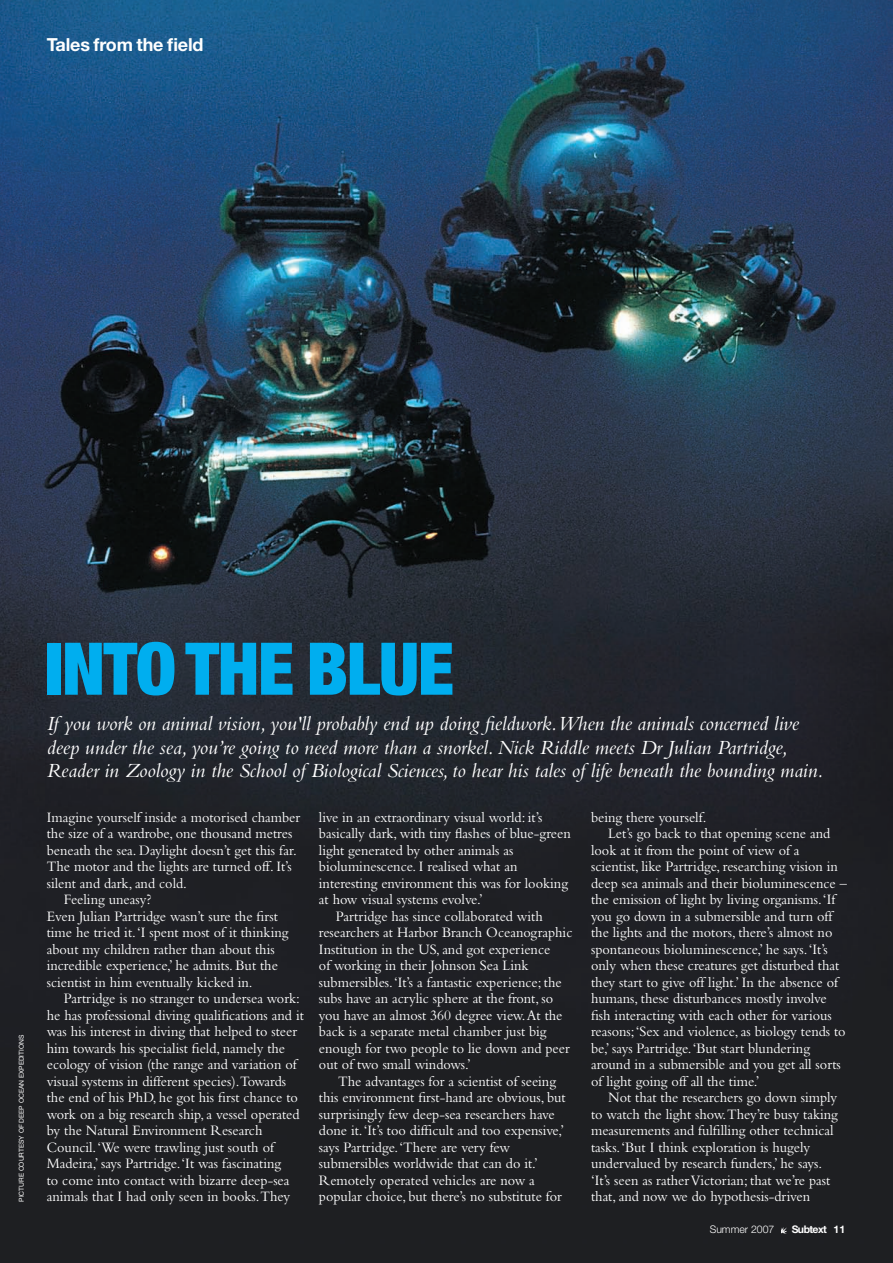
<style>
.page{position:relative;width:893px;height:1263px;background:#fff}
.page>*{position:absolute;margin:0;border:0;box-sizing:border-box;transform-origin:0 0}
.t1{font:900 condensed 72.75px "Helvetica Neue";letter-spacing:-.02em;color:#00aeef}
.t2{font:italic 21px/23.2px "Bembo";letter-spacing:-.005em;color:#fff}
.t3{font:700 18px "Helvetica Neue";letter-spacing:-.01em;color:#fff}
.t4{font:15px "Bembo";color:#fff;scale:.95 1}
.t5{font:300 10.5px "Helvetica Neue";color:#fff}
.t6{font:700 10.5px "Helvetica Neue";letter-spacing:-.05em;color:#fff}
.t7{font:6.75px "Helvetica Neue";color:#fff}
</style>
<div class="page">
<img style="left:0;top:0;width:893px;height:1263px">
<svg style="left:781px;top:1227px;width:6px;height:6px"></svg>
<p class="t3" style="left:47px;top:38px;width:158px">Tales from the field</p>
<p class="t7" style="left:19px;top:1202px;width:168px;rotate:-90deg">PICTURE COURTESY OF DEEP OCEAN EXPEDITIONS</p>
<h1 class="t1" style="left:44px;top:624px;width:411px">INTOTHE BLUE</h1>
<p class="t2" style="left:47px;top:714px;width:778px">If you work on animal vision, you'll probably end up doing fieldwork.When the animals concerned live deep under the sea, you’re going to need more than a snorkel. Nick Riddle meets Dr Julian Partridge,<br>Reader in Zoology in the School of Biological Sciences, to hear his tales of life beneath the bounding main.</p>
<p class="t4" style="left:47px;top:812px;width:268px">Imagine yourself inside a motorised chamber</p>
<p class="t4" style="left:47px;top:828px;width:260px">the size of a wardrobe, one thousand metres</p>
<p class="t4" style="left:47px;top:845px;width:265px">beneath the sea. Daylight doesn’t get this far.</p>
<p class="t4" style="left:47px;top:861px;width:259px">The motor and the lights are turned off. It’s</p>
<p class="t4" style="left:47px;top:878px;width:149px">silent and dark, and cold.</p>
<p class="t4" style="left:64px;top:894px;width:94px">Feeling uneasy?</p>
<p class="t4" style="left:47px;top:911px;width:245px">Even Julian Partridge wasn’t sure the first</p>
<p class="t4" style="left:47px;top:927px;width:256px">time he tried it.‘I spent most of it thinking</p>
<p class="t4" style="left:47px;top:944px;width:241px">about my children rather than about this</p>
<p class="t4" style="left:47px;top:960px;width:245px">incredible experience,’ he admits. But the</p>
<p class="t4" style="left:47px;top:977px;width:218px">scientist in him eventually kicked in.</p>
<p class="t4" style="left:64px;top:993px;width:250px">Partridge is no stranger to undersea work:</p>
<p class="t4" style="left:47px;top:1010px;width:272px">he has professional diving qualifications and it</p>
<p class="t4" style="left:47px;top:1026px;width:265px">was his interest in diving that helped to steer</p>
<p class="t4" style="left:47px;top:1043px;width:252px">him towards his specialist field, namely the</p>
<p class="t4" style="left:47px;top:1059px;width:265px">ecology of vision (the range and variation of</p>
<p class="t4" style="left:47px;top:1076px;width:253px">visual systems in different species).Towards</p>
<p class="t4" style="left:47px;top:1092px;width:266px">the end of his PhD, he got his first chance to</p>
<p class="t4" style="left:47px;top:1109px;width:268px">work on a big research ship, a vessel operated</p>
<p class="t4" style="left:47px;top:1125px;width:229px">by the Natural Environment Research</p>
<p class="t4" style="left:47px;top:1142px;width:241px">Council.‘We were trawling just south of</p>
<p class="t4" style="left:47px;top:1158px;width:248px">Madeira,’ says Partridge.‘It was fascinating</p>
<p class="t4" style="left:47px;top:1175px;width:257px">to come into contact with bizarre deep-sea</p>
<p class="t4" style="left:47px;top:1191px;width:258px">animals that I had only seen in books.They</p>
<p class="t4" style="left:319px;top:812px;width:237px">live in an extraordinary visual world: it’s</p>
<p class="t4" style="left:319px;top:828px;width:267px">basically dark, with tiny flashes of blue-green</p>
<p class="t4" style="left:319px;top:845px;width:206px">light generated by other animals as</p>
<p class="t4" style="left:319px;top:861px;width:210px">bioluminescence. I realised what an</p>
<p class="t4" style="left:319px;top:878px;width:264px">interesting environment this was for looking</p>
<p class="t4" style="left:319px;top:894px;width:174px">at how visual systems evolve.’</p>
<p class="t4" style="left:336px;top:911px;width:219px">Partridge has since collaborated with</p>
<p class="t4" style="left:319px;top:927px;width:268px">researchers at Harbor Branch Oceanographic</p>
<p class="t4" style="left:319px;top:944px;width:245px">Institution in the US, and got experience</p>
<p class="t4" style="left:319px;top:960px;width:222px">of working in their Johnson Sea Link</p>
<p class="t4" style="left:319px;top:977px;width:257px">submersibles.‘It’s a fantastic experience; the</p>
<p class="t4" style="left:319px;top:993px;width:248px">subs have an acrylic sphere at the front, so</p>
<p class="t4" style="left:319px;top:1010px;width:258px">you have an almost 360 degree view.At the</p>
<p class="t4" style="left:319px;top:1026px;width:241px">back is a separate metal chamber just big</p>
<p class="t4" style="left:319px;top:1043px;width:266px">enough for two people to lie down and peer</p>
<p class="t4" style="left:319px;top:1059px;width:161px">out of two small windows.’</p>
<p class="t4" style="left:338px;top:1076px;width:231px">The advantages for a scientist of seeing</p>
<p class="t4" style="left:319px;top:1092px;width:261px">this environment first-hand are obvious, but</p>
<p class="t4" style="left:319px;top:1109px;width:250px">surprisingly few deep-sea researchers have</p>
<p class="t4" style="left:319px;top:1125px;width:260px">done it.‘It’s too difficult and too expensive,’</p>
<p class="t4" style="left:319px;top:1142px;width:203px">says Partridge.‘There are very few</p>
<p class="t4" style="left:319px;top:1158px;width:232px">submersibles worldwide that can do it.’</p>
<p class="t4" style="left:319px;top:1175px;width:229px">Remotely operated vehicles are now a</p>
<p class="t4" style="left:319px;top:1191px;width:257px">popular choice, but there’s no substitute for</p>
<p class="t4" style="left:591px;top:812px;width:123px">being there yourself.</p>
<p class="t4" style="left:608px;top:828px;width:235px">Let’s go back to that opening scene and</p>
<p class="t4" style="left:591px;top:845px;width:221px">look at it from the point of view of a</p>
<p class="t4" style="left:591px;top:861px;width:261px">scientist, like Partridge, researching vision in</p>
<p class="t4" style="left:591px;top:878px;width:271px">deep sea animals and their bioluminescence –</p>
<p class="t4" style="left:591px;top:894px;width:259px">the emission of light by living organisms.‘If</p>
<p class="t4" style="left:591px;top:911px;width:255px">you go down in a submersible and turn off</p>
<p class="t4" style="left:591px;top:927px;width:256px">the lights and the motors, there’s almost no</p>
<p class="t4" style="left:591px;top:944px;width:251px">spontaneous bioluminescence,’ he says.‘It’s</p>
<p class="t4" style="left:591px;top:960px;width:263px">only when these creatures get disturbed that</p>
<p class="t4" style="left:591px;top:977px;width:261px">they start to give off light.’ In the absence of</p>
<p class="t4" style="left:591px;top:993px;width:250px">humans, these disturbances mostly involve</p>
<p class="t4" style="left:591px;top:1010px;width:255px">fish interacting with each other for various</p>
<p class="t4" style="left:591px;top:1026px;width:270px">reasons;‘Sex and violence, as biology tends to</p>
<p class="t4" style="left:591px;top:1043px;width:232px">be,’ says Partridge.‘But start blundering</p>
<p class="t4" style="left:591px;top:1059px;width:264px">around in a submersible and you get all sorts</p>
<p class="t4" style="left:591px;top:1076px;width:179px">of light going off all the time.’</p>
<p class="t4" style="left:608px;top:1092px;width:243px">Not that the researchers go down simply</p>
<p class="t4" style="left:591px;top:1109px;width:261px">to watch the light show.They’re busy taking</p>
<p class="t4" style="left:591px;top:1125px;width:257px">measurements and fulfilling other technical</p>
<p class="t4" style="left:591px;top:1142px;width:232px">tasks.‘But I think exploration is hugely</p>
<p class="t4" style="left:591px;top:1158px;width:245px">undervalued by research funders,’ he says.</p>
<p class="t4" style="left:591px;top:1175px;width:253px">‘It’s seen as ratherVictorian; that we’re past</p>
<p class="t4" style="left:591px;top:1191px;width:232px">that, and now we do hypothesis-driven</p>
<p class="t5" style="left:710px;top:1226px;width:66px">Summer 2007</p>
<p class="t6" style="left:792px;top:1226px;width:55px">Subtext 11</p>
</div>
